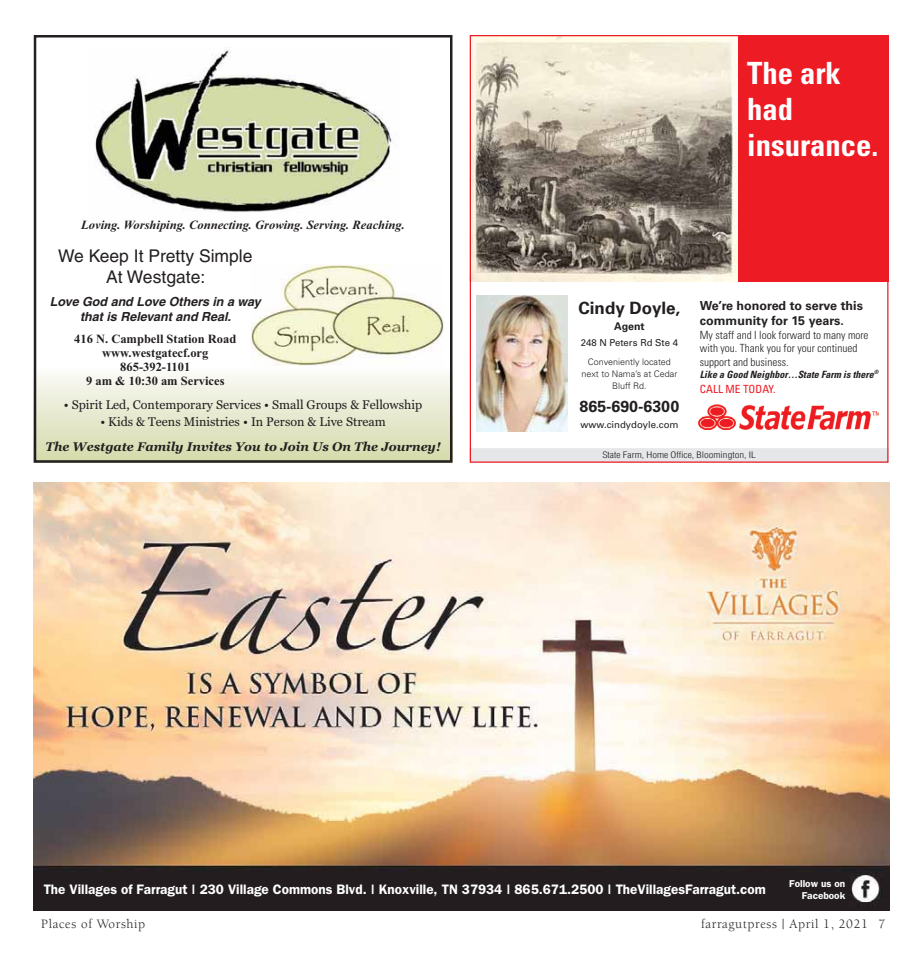
<style>
.page{position:relative;width:923px;height:968px;background:#fff}
.page>*{position:absolute;margin:0;border:0;box-sizing:border-box;transform-origin:0 0}
.t1{font:700 condensed 30.62px/35.8px "Univers";color:#fff}
.t2{font:17.5px/21px "Helvetica";color:#231f20;text-align:center}
.t3{font:700 17px "Univers";color:#231f20}
.t4{font:700 16px "Univers";color:#231f20}
.t5{font:600 13.75px "Franklin Gothic";color:#fff}
.t6{font:13.12px "Berkeley";letter-spacing:.05em;color:#231f20}
.t7{font:12.5px "Georgia";color:#231f20}
.t8{font:700 12.5px/13.8px "Times New Roman";color:#231f20;text-align:center}
.t9{font:italic 700 12.5px "Times New Roman";color:#231f20}
.t10{font:italic 700 12.5px "Georgia";color:#231f20}
.t11{font:italic 700 12.5px/15px "Helvetica";color:#231f20;text-align:center}
.t12{font:700 12.5px/15px "Univers";color:#231f20}
.t13{font:300 condensed 11.25px/13.5px "Univers";color:#231f20}
.t14{font:condensed 11.25px "Univers";color:#ed1c24}
.t15{font:700 10.62px "Univers";letter-spacing:-.01em;color:#231f20}
.t16{font:italic 700 condensed 10px "Univers";color:#231f20}
.t17{font:600 10px/12px "Franklin Gothic";color:#fff;text-align:right}
.t18{font:9.62px "Univers";color:#231f20}
.t19{font:300 9px/12px "Univers";color:#231f20;text-align:center}
.t20{font:300 condensed 8.75px "Helvetica";color:#231f20;scale:1.21 1}
</style>
<div class="page">
<img style="left:34px;top:482px;width:855px;height:428px">
<div style="left:34px;top:365px;width:418px;height:97px;background:linear-gradient(to bottom,#fdfcfb,#d4daa9)"></div>
<div style="left:34px;top:35px;width:418px;height:427px;border:2px solid #231f20"></div>
<img style="left:95px;top:49px;width:297px;height:163px">
<img style="left:252px;top:265px;width:191px;height:100px">
<div style="left:470px;top:35px;width:418px;height:246px;background:#ed1c24"></div>
<img style="left:472px;top:37px;width:265px;height:244px">
<img style="left:698px;top:404px;width:180px;height:25px">
<img style="left:476px;top:296px;width:91px;height:135px">
<div style="left:470px;top:448px;width:418px;height:14px;background:#e6e7e8"></div>
<p class="t9" style="left:81px;top:217px;width:325px">Loving. Worshiping. Connecting. Growing. Serving. Reaching.</p>
<p class="t2" style="left:58px;top:246px;width:196px">We Keep It Pretty Simple<br>At Westgate:</p>
<p class="t11" style="left:50px;top:294px;width:212px">Love God and Love Others in a way that is Relevant and Real.</p>
<p class="t8" style="left:74px;top:334px;width:164px">416 N. Campbell Station Road www.westgatecf.org<br>865-392-1101<br>9 am &amp; 10:30 am Services</p>
<p class="t7" style="left:64px;top:397px;width:360px">• Spirit Led, Contemporary Services • Small Groups &amp; Fellowship</p>
<p class="t7" style="left:100px;top:414px;width:287px">• Kids &amp; Teens Ministries • In Person &amp; Live Stream</p>
<p class="t10" style="left:45px;top:440px;width:396px">The Westgate Family Invites You to Join Us On The Journey!</p>
<h1 class="t1" style="left:747px;top:56px;width:132px">The ark had insurance.</h1>
<p class="t12" style="left:699px;top:299px;width:164px">We’re honored to serve this community for 15 years.</p>
<p class="t13" style="left:699px;top:328px;width:170px">My staff and I look forward to many more with you. Thank you for your continued support and business.</p>
<p class="t16" style="left:699px;top:370px;width:180px">Like a Good Neighbor…State Farm is there<sup>®</sup></p>
<p class="t14" style="left:699px;top:384px;width:77px">CALL ME TODAY.</p>
<p class="t3" style="left:578px;top:299px;width:103px">Cindy Doyle,</p>
<p class="t15" style="left:614px;top:321px;width:32px">Agent</p>
<p class="t18" style="left:581px;top:337px;width:99px">248 N Peters Rd Ste 4</p>
<p class="t19" style="left:581px;top:356px;width:97px">Conveniently located next to Nama’s at Cedar<br>Bluff Rd.</p>
<p class="t4" style="left:579px;top:398px;width:101px">865-690-6300</p>
<p class="t18" style="left:580px;top:419px;width:100px">www.cindydoyle.com</p>
<p class="t20" style="left:602px;top:449px;width:128px">State Farm, Home Office, Bloomington, IL</p>
<p class="t5" style="left:44px;top:883px;width:723px">The Villages of Farragut | 230 Village Commons Blvd. | Knoxville, TN 37934 | 865.671.2500 | TheVillagesFarragut.com</p>
<p class="t17" style="left:789px;top:878px;width:57px">Follow us on<br>Facebook</p>
<p class="t6" style="left:41px;top:918px;width:106px">Places of Worship</p>
<p class="t6" style="left:701px;top:918px;width:186px">farragutpress | April 1, 2021 7</p>
</div>
